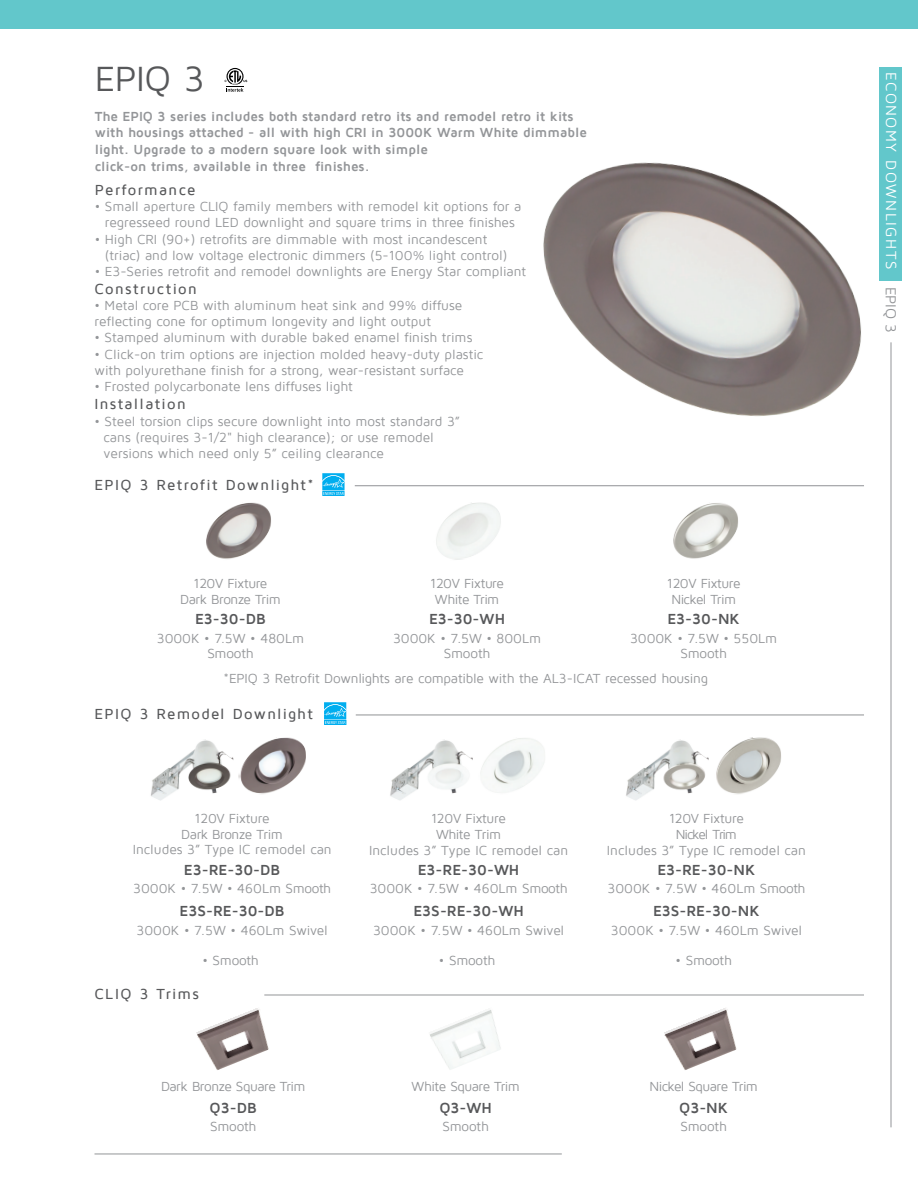
<style>
.page{position:relative;width:918px;height:1188px;background:#fff}
.page>*{position:absolute;margin:0;border:0;box-sizing:border-box;transform-origin:0 0}
.t1{font:36px "Maven Pro";color:#57585a}
.t2{font:700 15px "Maven Pro";color:#57585a}
.t3{font:500 15px "Maven Pro";letter-spacing:.085em;color:#57585a}
.t4{font:15px "Maven Pro";letter-spacing:.1em;color:#fff}
.t5{font:15px "Maven Pro";color:#939598}
.t6{font:13.5px/16.2px "Maven Pro";color:#939598;text-align:center}
.t7{font:700 13.5px/16.2px "Maven Pro";color:#939598}
.t8{font:13.5px/16.5px "Maven Pro";letter-spacing:-.035em;color:#939598;text-align:center}
.t9{font:13.5px/15.8px "Maven Pro";letter-spacing:-.02em;color:#939598;text-align:center}
.t10{font:13.5px/16.5px "Maven Pro";letter-spacing:-.03em;color:#939598;text-align:center}
.t11{font:13.5px "Maven Pro";letter-spacing:-.045em;color:#939598}
</style>
<div class="page">
<div style="left:880px;top:67px;width:22px;height:214px;background:#62c7cb"></div>
<hr style="left:891px;top:342px;width:1px;height:785px;background:#939598">
<hr style="left:355px;top:485px;width:509px;height:1px;background:#939598">
<hr style="left:356px;top:715px;width:508px;height:1px;background:#939598">
<hr style="left:264px;top:995px;width:600px;height:1px;background:#939598">
<svg style="left:225px;top:68px;width:22px;height:24px"></svg>
<div style="left:0;top:0;width:918px;height:29px;background:#62c7cb"></div>
<hr style="left:94px;top:1154px;width:468px;height:1px;background:#939598">
<img style="left:543px;top:162px;width:318px;height:255px">
<img style="left:206px;top:502px;width:65px;height:57px">
<img style="left:196px;top:1008px;width:73px;height:62px">
<img style="left:430px;top:1010px;width:71px;height:60px">
<img style="left:664px;top:1008px;width:73px;height:62px">
<img style="left:151px;top:739px;width:82px;height:62px">
<img style="left:390px;top:739px;width:83px;height:61px">
<img style="left:626px;top:739px;width:83px;height:61px">
<img style="left:238px;top:737px;width:68px;height:57px">
<img style="left:481px;top:738px;width:64px;height:55px">
<img style="left:716px;top:737px;width:65px;height:57px">
<img style="left:436px;top:502px;width:65px;height:58px">
<img style="left:673px;top:503px;width:65px;height:56px">
<svg style="left:322px;top:473px;width:23px;height:23px"></svg>
<svg style="left:324px;top:702px;width:23px;height:23px"></svg>
<h1 class="t1" style="left:95px;top:60px;width:111px">EPIQ 3</h1>
<p class="t7" style="left:95px;top:109px;width:494px">The EPIQ 3 series includes both standard retro its and remodel retro it kits with housings attached - all with high CRI in 3000K Warm White dimmable light. Upgrade to a modern square look with simple</p>
<p class="t7" style="left:95px;top:159px;width:276px">click-on trims, available in three finishes.</p>
<p class="t3" style="left:95px;top:182px;width:102px">Performance</p>
<p class="t6" style="left:95px;top:199px;width:428px">• Small aperture CLIQ family members with remodel kit options for a regresseed round LED downlight and square trims in three finishes</p>
<p class="t6" style="left:105px;top:231px;width:404px;text-align:left;text-indent:-10px">• High CRI (90+) retrofits are dimmable with most incandescent (triac) and low voltage electronic dimmers (5-100% light control)</p>
<p class="t6" style="left:95px;top:264px;width:433px">• E3-Series retrofit and remodel downlights are Energy Star compliant</p>
<p class="t3" style="left:94px;top:281px;width:104px">Construction</p>
<p class="t6" style="left:94px;top:297px;width:369px;text-align:left">• Metal core PCB with aluminum heat sink and 99% diffuse reflecting cone for optimum longevity and light output</p>
<p class="t6" style="left:94px;top:330px;width:379px">• Stamped aluminum with durable baked enamel finish trims</p>
<p class="t6" style="left:94px;top:346px;width:390px;text-align:left">• Click-on trim options are injection molded heavy-duty plastic with polyurethane finish for a strong, wear-resistant surface</p>
<p class="t6" style="left:94px;top:379px;width:260px">• Frosted polycarbonate lens diffuses light</p>
<p class="t3" style="left:94px;top:396px;width:93px">Installation</p>
<p class="t6" style="left:104px;top:413px;width:358px;text-align:left;text-indent:-9px">• Steel torsion clips secure downlight into most standard 3” cans (requires 3-1/2" high clearance); or use remodel versions which need only 5” ceiling clearance</p>
<p class="t3" style="left:94px;top:477px;width:221px">EPIQ 3 Retrofit Downlight*</p>
<p class="t8" style="left:180px;top:575px;width:102px">120V Fixture<br>Dark Bronze Trim</p>
<p class="t10" style="left:430px;top:575px;width:75px">120V Fixture<br>White Trim</p>
<p class="t8" style="left:667px;top:575px;width:75px">120V Fixture<br>Nickel Trim</p>
<p class="t2" style="left:195px;top:611px;width:72px">E3-30-DB</p>
<p class="t2" style="left:429px;top:611px;width:78px">E3-30-WH</p>
<p class="t2" style="left:667px;top:611px;width:74px">E3-30-NK</p>
<p class="t6" style="left:157px;top:631px;width:149px;line-height:15px">3000K • 7.5W • 480Lm<br>Smooth</p>
<p class="t6" style="left:393px;top:631px;width:149px;line-height:15px">3000K • 7.5W • 800Lm<br>Smooth</p>
<p class="t6" style="left:630px;top:631px;width:149px;line-height:15px">3000K • 7.5W • 550Lm<br>Smooth</p>
<p class="t6" style="left:224px;top:670px;width:486px">*EPIQ 3 Retrofit Downlights are compatible with the AL3-ICAT recessed housing</p>
<p class="t3" style="left:94px;top:706px;width:220px">EPIQ 3 Remodel Downlight</p>
<p class="t9" style="left:133px;top:811px;width:201px">120V Fixture<br>Dark Bronze Trim<br>Includes 3” Type IC remodel can</p>
<p class="t2" style="left:184px;top:862px;width:98px">E3-RE-30-DB</p>
<p class="t6" style="left:133px;top:881px;width:199px">3000K • 7.5W • 460Lm Smooth</p>
<p class="t2" style="left:180px;top:903px;width:106px">E3S-RE-30-DB</p>
<p class="t6" style="left:137px;top:922px;width:193px">3000K • 7.5W • 460Lm Swivel</p>
<p class="t6" style="left:202px;top:952px;width:58px">• Smooth</p>
<p class="t3" style="left:94px;top:986px;width:106px">CLIQ 3 Trims</p>
<p class="t8" style="left:161px;top:1079px;width:146px">Dark Bronze Square Trim</p>
<p class="t2" style="left:210px;top:1100px;width:49px">Q3-DB</p>
<p class="t6" style="left:210px;top:1119px;width:48px">Smooth</p>
<p class="t6" style="left:369px;top:811px;width:201px;line-height:15.8px">120V Fixture<br>White Trim<br>Includes 3” Type IC remodel can</p>
<p class="t2" style="left:418px;top:862px;width:103px">E3-RE-30-WH</p>
<p class="t6" style="left:370px;top:881px;width:199px">3000K • 7.5W • 460Lm Smooth</p>
<p class="t2" style="left:413px;top:903px;width:112px">E3S-RE-30-WH</p>
<p class="t6" style="left:373px;top:922px;width:193px">3000K • 7.5W • 460Lm Swivel</p>
<p class="t6" style="left:439px;top:952px;width:58px">• Smooth</p>
<p class="t8" style="left:412px;top:1079px;width:110px">White Square Trim</p>
<p class="t2" style="left:439px;top:1100px;width:54px">Q3-WH</p>
<p class="t6" style="left:443px;top:1119px;width:48px">Smooth</p>
<p class="t6" style="left:607px;top:811px;width:201px;line-height:15.8px">120V Fixture<br>Nickel Trim<br>Includes 3” Type IC remodel can</p>
<p class="t2" style="left:657px;top:862px;width:100px">E3-RE-30-NK</p>
<p class="t6" style="left:607px;top:881px;width:199px">3000K • 7.5W • 460Lm Smooth</p>
<p class="t2" style="left:653px;top:903px;width:108px">E3S-RE-30-NK</p>
<p class="t6" style="left:611px;top:922px;width:193px">3000K • 7.5W • 460Lm Swivel</p>
<p class="t6" style="left:676px;top:952px;width:58px">• Smooth</p>
<p class="t11" style="left:649px;top:1080px;width:110px">Nickel Square Trim</p>
<p class="t2" style="left:679px;top:1100px;width:51px">Q3-NK</p>
<p class="t6" style="left:681px;top:1119px;width:48px">Smooth</p>
<p class="t4" style="left:899px;top:72px;width:198px;rotate:90deg">ECONOMY DOWNLIGHTS</p>
<p class="t5" style="left:899px;top:287px;width:47px;rotate:90deg">EPIQ 3</p>
</div>
